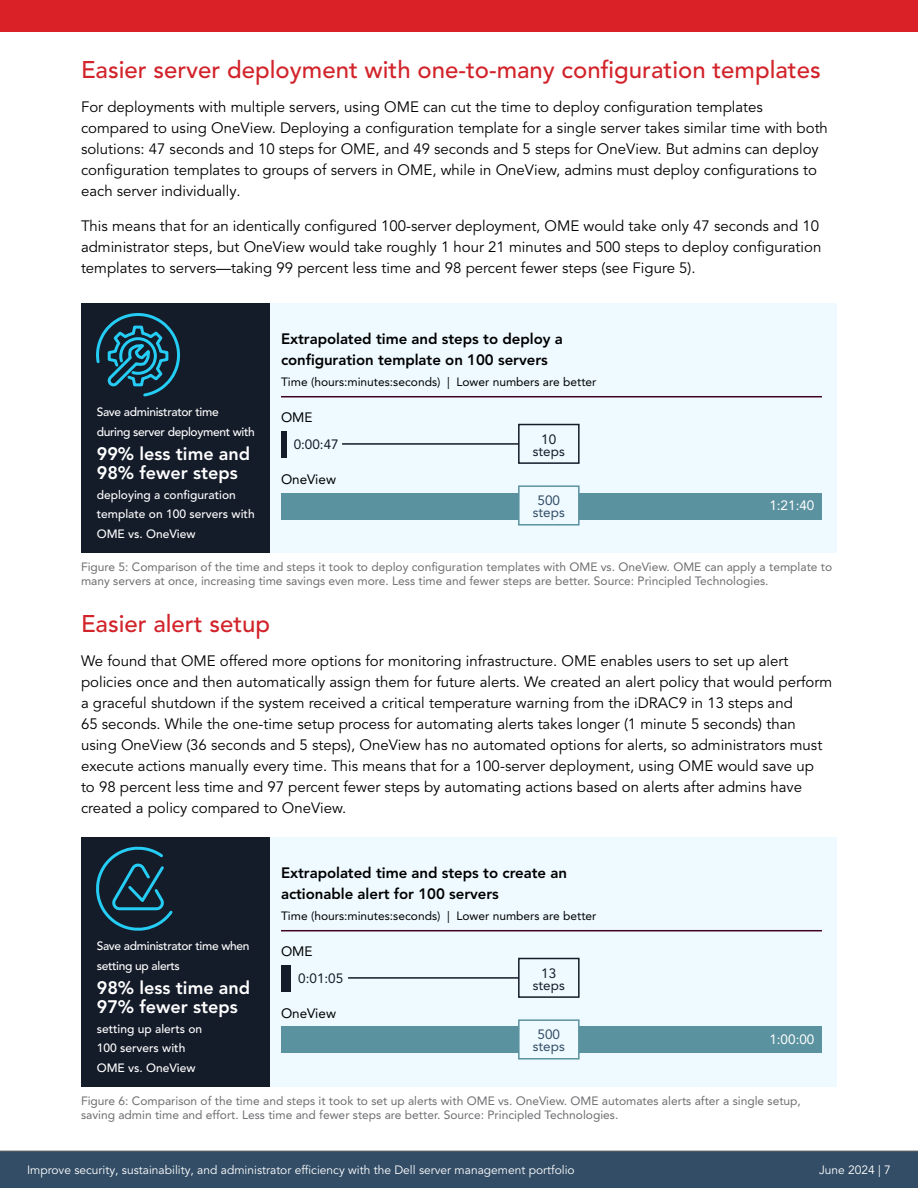
<style>
.page{position:relative;width:918px;height:1188px;background:#fff}
.page>*{position:absolute;margin:0;border:0;box-sizing:border-box;transform-origin:0 0}
.t1{font:500 24px "Avenir LT Pro";color:#d2232a}
.t2{font:800 18px/19.5px "Avenir LT Pro";color:#fff}
.t3{font:15px/21px "Avenir LT Pro";color:#000}
.t4{font:800 15px/21px "Avenir LT Pro";letter-spacing:-.005em;color:#000}
.t5{font:13.65px "Avenir LT Pro";color:#000}
.t6{font:13.5px/12px "Avenir LT Pro";color:#141b29;text-align:center}
.t7{font:13.5px/12px "Avenir LT Pro";color:#334d66;text-align:center}
.t8{font:13.5px "Avenir LT Pro";color:#fff}
.t9{font:12px/14.4px "Avenir LT Pro";color:#6d6e71}
.t10{font:500 12px/19.5px "Avenir LT Pro";color:#fff}
.t11{font:12px "Avenir LT Pro";color:#fff}
.t12{font:12px "Avenir LT Pro";color:#000}
.t13{font:500 12px/19.5px "Avenir LT Pro";letter-spacing:-.025em;color:#fff}
</style>
<div class="page">
<div style="left:81px;top:303px;width:756px;height:249px;background:#eefaff"></div>
<hr style="left:281px;top:396px;width:541px;height:1px;background:#410025">
<div style="left:281px;top:493px;width:541px;height:27px;background:#5b929f"></div>
<div style="left:281px;top:431px;width:5px;height:27px;background:#141b29"></div>
<div style="left:81px;top:303px;width:188px;height:249px;background:#141b29"></div>
<div style="left:519px;top:486px;width:60px;height:39px;background:#eefaff"></div>
<div style="left:518px;top:485px;width:62px;height:41px;border:2px solid #5b929f"></div>
<hr style="left:342px;top:443px;width:179px;height:2px;background:#141b29">
<div style="left:518px;top:424px;width:62px;height:40px;border:2px solid #141b29"></div>
<svg style="left:96px;top:313px;width:84px;height:84px"></svg>
<div style="left:81px;top:837px;width:756px;height:249px;background:#eefaff"></div>
<hr style="left:281px;top:930px;width:541px;height:1px;background:#410025">
<div style="left:281px;top:1026px;width:541px;height:27px;background:#5b929f"></div>
<div style="left:281px;top:965px;width:10px;height:27px;background:#141b29"></div>
<div style="left:81px;top:837px;width:188px;height:249px;background:#141b29"></div>
<div style="left:519px;top:1020px;width:60px;height:39px;background:#eefaff"></div>
<div style="left:518px;top:1019px;width:62px;height:41px;border:2px solid #5b929f"></div>
<hr style="left:348px;top:977px;width:173px;height:2px;background:#141b29">
<div style="left:518px;top:958px;width:62px;height:40px;border:2px solid #141b29"></div>
<svg style="left:96px;top:846px;width:77px;height:85px"></svg>
<div style="left:0;top:1151px;width:756px;height:37px;background:#334d66"></div>
<div style="left:756px;top:1151px;width:162px;height:37px;background:#334d66"></div>
<hr style="left:0;top:1151px;width:918px;height:1px;background:#616264">
<div style="left:0;top:0;width:918px;height:32px;background:#da2128"></div>
<h1 class="t1" style="left:81px;top:55px;width:741px">Easier server deployment with one-to-many configuration templates</h1>
<p class="t3" style="left:81px;top:97px;width:749px">For deployments with multiple servers, using OME can cut the time to deploy configuration templates compared to using OneView. Deploying a configuration template for a single server takes similar time with both solutions: 47 seconds and 10 steps for OME, and 49 seconds and 5 steps for OneView. But admins can deploy configuration templates to groups of servers in OME, while in OneView, admins must deploy configurations to each server individually.</p>
<p class="t3" style="left:81px;top:216px;width:742px">This means that for an identically configured 100-server deployment, OME would take only 47 seconds and 10 administrator steps, but OneView would take roughly 1 hour 21 minutes and 500 steps to deploy configuration templates to servers—taking 99 percent less time and 98 percent fewer steps (see Figure 5).</p>
<p class="t4" style="left:281px;top:329px;width:283px">Extrapolated time and steps to deploy a configuration template on 100 servers</p>
<p class="t12" style="left:281px;top:375px;width:317px">Time (hours:minutes:seconds) | Lower numbers are better</p>
<p class="t13" style="left:97px;top:403px;width:160px">Save administrator time during server deployment with</p>
<p class="t2" style="left:97px;top:444px;width:155px">99% less time and<br>98% fewer steps</p>
<p class="t10" style="left:97px;top:485px;width:160px">deploying a configuration template on 100 servers with<br>OME vs. OneView</p>
<p class="t7" style="left:533px;top:494px;width:34px">500 steps</p>
<p class="t5" style="left:281px;top:409px;width:33px">OME</p>
<p class="t6" style="left:533px;top:433px;width:34px">10 steps</p>
<p class="t6" style="left:294px;top:439px;width:47px">0:00:47</p>
<p class="t5" style="left:281px;top:471px;width:57px">OneView</p>
<p class="t8" style="left:769px;top:497px;width:47px">1:21:40</p>
<p class="t9" style="left:81px;top:559px;width:753px">Figure 5: Comparison of the time and steps it took to deploy configuration templates with OME vs. OneView. OME can apply a template to many servers at once, increasing time savings even more. Less time and fewer steps are better. Source: Principled Technologies.</p>
<h1 class="t1" style="left:81px;top:609px;width:191px">Easier alert setup</h1>
<p class="t3" style="left:81px;top:651px;width:753px">We found that OME offered more options for monitoring infrastructure. OME enables users to set up alert policies once and then automatically assign them for future alerts. We created an alert policy that would perform a graceful shutdown if the system received a critical temperature warning from the iDRAC9 in 13 steps and<br>65 seconds. While the one-time setup process for automating alerts takes longer (1 minute 5 seconds) than using OneView (36 seconds and 5 steps), OneView has no automated options for alerts, so administrators must execute actions manually every time. This means that for a 100-server deployment, using OME would save up<br>to 98 percent less time and 97 percent fewer steps by automating actions based on alerts after admins have created a policy compared to OneView.</p>
<p class="t4" style="left:281px;top:863px;width:287px">Extrapolated time and steps to create an actionable alert for 100 servers</p>
<p class="t12" style="left:281px;top:909px;width:317px">Time (hours:minutes:seconds) | Lower numbers are better</p>
<p class="t13" style="left:97px;top:937px;width:154px">Save administrator time when setting up alerts</p>
<p class="t2" style="left:97px;top:978px;width:155px">98% less time and<br>97% fewer steps</p>
<p class="t10" style="left:97px;top:1019px;width:107px">setting up alerts on<br>100 servers with<br>OME vs. OneView</p>
<p class="t7" style="left:533px;top:1028px;width:34px">500 steps</p>
<p class="t5" style="left:281px;top:943px;width:33px">OME</p>
<p class="t6" style="left:533px;top:967px;width:34px">13 steps</p>
<p class="t6" style="left:298px;top:973px;width:47px">0:01:05</p>
<p class="t5" style="left:281px;top:1005px;width:57px">OneView</p>
<p class="t8" style="left:769px;top:1031px;width:47px">1:00:00</p>
<p class="t9" style="left:81px;top:1093px;width:721px">Figure 6: Comparison of the time and steps it took to set up alerts with OME vs. OneView. OME automates alerts after a single setup, saving admin time and effort. Less time and fewer steps are better. Source: Principled Technologies.</p>
<p class="t11" style="left:27px;top:1163px;width:549px">Improve security, sustainability, and administrator efficiency with the Dell server management portfolio</p>
<p class="t11" style="left:819px;top:1163px;width:73px">June 2024 | 7</p>
</div>
